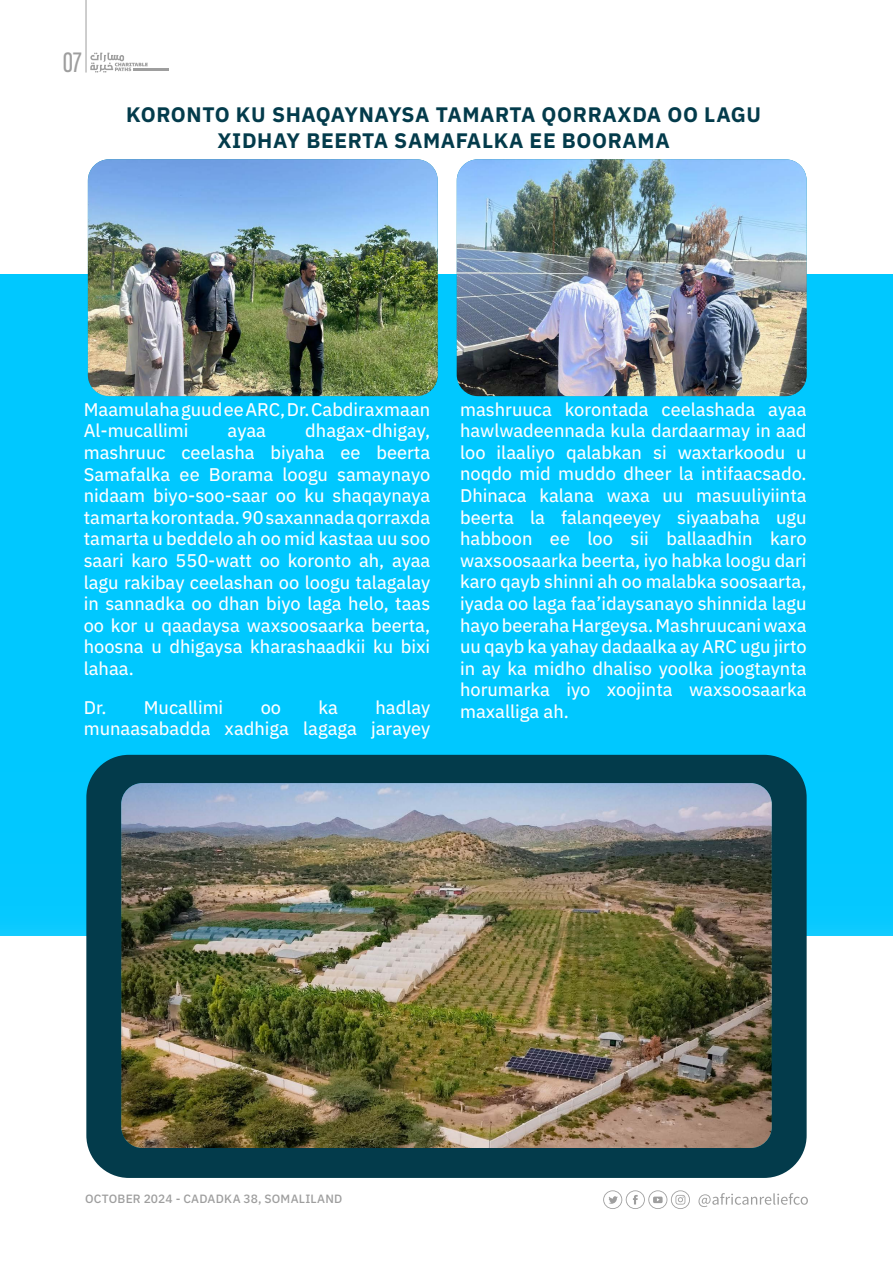
<style>
.page{position:relative;width:893px;height:1263px;background:#fff}
.page>*{position:absolute;margin:0;border:0;box-sizing:border-box;transform-origin:0 0}
.t1{font:30px "Acumin Variable Concept";color:#9e9e9e}
.t2{font:700 21px/25.2px "IBM Plex Sans Arabic";letter-spacing:.03em;color:#033b4b;text-align:center}
.t3{font:18.3px/21.6px "IBM Plex Sans Arabic Text";color:#fff}
.t4{font:500 12px "IBM Plex Sans Arabic";letter-spacing:.02em;color:#9e9e9e}
</style>
<div class="page">
<hr style="left:86px;top:0;width:1px;height:73px;background:#9e9e9e">
<svg style="left:90px;top:53px;width:58px;height:20px"></svg>
<hr style="left:133px;top:68px;width:36px;height:3px;background:#9e9e9e">
<svg style="left:698px;top:1193px;width:110px;height:14px"></svg>
<svg style="left:603px;top:1190px;width:87px;height:19px"></svg>
<div style="left:0;top:274px;width:893px;height:661px;background:#00c8ff"></div>
<img style="left:88px;top:159px;width:350px;height:237px">
<img style="left:457px;top:159px;width:350px;height:237px">
<div style="left:86px;top:755px;width:721px;height:423px;background:#033b4b;border-radius:43px"></div>
<img style="left:121px;top:783px;width:651px;height:365px">
<h1 class="t1" style="left:63px;top:41px;width:21px">07</h1>
<p class="t2" style="left:126px;top:103px;width:636px">KORONTO KU SHAQAYNAYSA TAMARTA QORRAXDA OO LAGU<br>XIDHAY BEERTA SAMAFALKA EE BOORAMA</p>
<p class="t3" style="left:84px;top:399px;width:348px;text-align:right">MaamulahaguudeeARC,Dr.Cabdiraxmaan dhagax-dhigay,</p>
<p class="t3" style="left:84px;top:420px;width:106px">Al-mucallimi</p>
<p class="t3" style="left:228px;top:420px;width:40px">ayaa</p>
<p class="t3" style="left:84px;top:442px;width:83px">mashruuc</p>
<p class="t3" style="left:181px;top:442px;width:75px">ceelasha</p>
<p class="t3" style="left:270px;top:442px;width:56px">biyaha</p>
<p class="t3" style="left:341px;top:442px;width:22px">ee</p>
<p class="t3" style="left:376px;top:442px;width:55px">beerta</p>
<p class="t3" style="left:84px;top:463px;width:348px">Samafalka<br>nidaam biyo-soo-saar oo ku shaqaynaya tamartakorontada.90saxannadaqorraxda tamarta u beddelo ah oo mid kastaa uu soo saari karo 550-watt oo koronto ah, ayaa lagu rakibay ceelashan oo loogu talagalay in sannadka oo dhan biyo laga helo, taas oo kor u qaadaysa waxsoosaarka beerta, hoosna u dhigaysa kharashaadkii ku bixi lahaa.</p>
<p class="t3" style="left:375px;top:696px;width:56px">hadlay</p>
<p class="t3" style="left:283px;top:463px;width:47px">loogu</p>
<p class="t3" style="left:209px;top:463px;width:66px">Borama</p>
<p class="t3" style="left:180px;top:463px;width:22px">ee</p>
<p class="t3" style="left:337px;top:463px;width:95px">samaynayo</p>
<p class="t3" style="left:144px;top:696px;width:81px">Mucallimi</p>
<p class="t3" style="left:319px;top:696px;width:21px">ka</p>
<p class="t3" style="left:84px;top:696px;width:24px">Dr.</p>
<p class="t3" style="left:261px;top:696px;width:22px">oo</p>
<p class="t3" style="left:84px;top:718px;width:128px">munaasabadda</p>
<p class="t3" style="left:225px;top:718px;width:66px">xadhiga</p>
<p class="t3" style="left:303px;top:718px;width:55px">lagaga</p>
<p class="t3" style="left:371px;top:718px;width:61px">jarayey</p>
<p class="t3" style="left:460px;top:398px;width:93px">mashruuca</p>
<p class="t3" style="left:460px;top:420px;width:348px">hawlwadeennada kula dardaarmay in aad</p>
<p class="t3" style="left:796px;top:442px;width:12px">u</p>
<p class="t3" style="left:565px;top:398px;width:85px">korontada</p>
<p class="t3" style="left:662px;top:398px;width:95px">ceelashada</p>
<p class="t3" style="left:768px;top:398px;width:40px">ayaa</p>
<p class="t3" style="left:497px;top:442px;width:60px">ilaaliyo</p>
<p class="t3" style="left:653px;top:442px;width:15px">si</p>
<p class="t3" style="left:460px;top:442px;width:27px">loo</p>
<p class="t3" style="left:460px;top:463px;width:348px">noqdo mid muddo dheer la intifaacsado.</p>
<p class="t3" style="left:696px;top:485px;width:112px">masuuliyiinta</p>
<p class="t3" style="left:566px;top:442px;width:77px">qalabkan</p>
<p class="t3" style="left:678px;top:442px;width:109px">waxtarkoodu</p>
<p class="t3" style="left:460px;top:485px;width:68px">Dhinaca</p>
<p class="t3" style="left:539px;top:485px;width:56px">kalana</p>
<p class="t3" style="left:607px;top:485px;width:45px">waxa</p>
<p class="t3" style="left:662px;top:485px;width:22px">uu</p>
<p class="t3" style="left:460px;top:506px;width:55px">beerta</p>
<p class="t3" style="left:530px;top:506px;width:16px">la</p>
<p class="t3" style="left:561px;top:506px;width:102px">falanqeeyey</p>
<p class="t3" style="left:677px;top:506px;width:84px">siyaabaha</p>
<p class="t3" style="left:776px;top:506px;width:32px">ugu</p>
<p class="t3" style="left:631px;top:528px;width:20px">sii</p>
<p class="t3" style="left:666px;top:528px;width:88px">ballaadhin</p>
<p class="t3" style="left:460px;top:528px;width:74px">habboon</p>
<p class="t3" style="left:460px;top:550px;width:348px">waxsoosaarka beerta, iyo habka loogu dari</p>
<p class="t3" style="left:460px;top:571px;width:348px">karo qayb shinni ah oo malabka soosaarta,</p>
<p class="t3" style="left:460px;top:593px;width:348px">iyada oo laga faa’idaysanayo shinnida lagu</p>
<p class="t3" style="left:460px;top:614px;width:348px">hayobeerahaHargeysa.Mashruucaniwaxa</p>
<p class="t3" style="left:460px;top:636px;width:348px">uu qayb ka yahay dadaalka ay ARC ugu jirto</p>
<p class="t3" style="left:460px;top:658px;width:348px">in ay ka midho dhaliso yoolka joogtaynta</p>
<p class="t3" style="left:689px;top:679px;width:119px">waxsoosaarka</p>
<p class="t3" style="left:588px;top:528px;width:27px">loo</p>
<p class="t3" style="left:770px;top:528px;width:38px">karo</p>
<p class="t3" style="left:550px;top:528px;width:22px">ee</p>
<p class="t3" style="left:566px;top:679px;width:25px">iyo</p>
<p class="t3" style="left:607px;top:679px;width:67px">xoojinta</p>
<p class="t3" style="left:460px;top:679px;width:110px">horumarka maxalliga ah.</p>
<p class="t4" style="left:85px;top:1192px;width:259px">OCTOBER 2024 - CADADKA 38, SOMALILAND</p>
</div>
